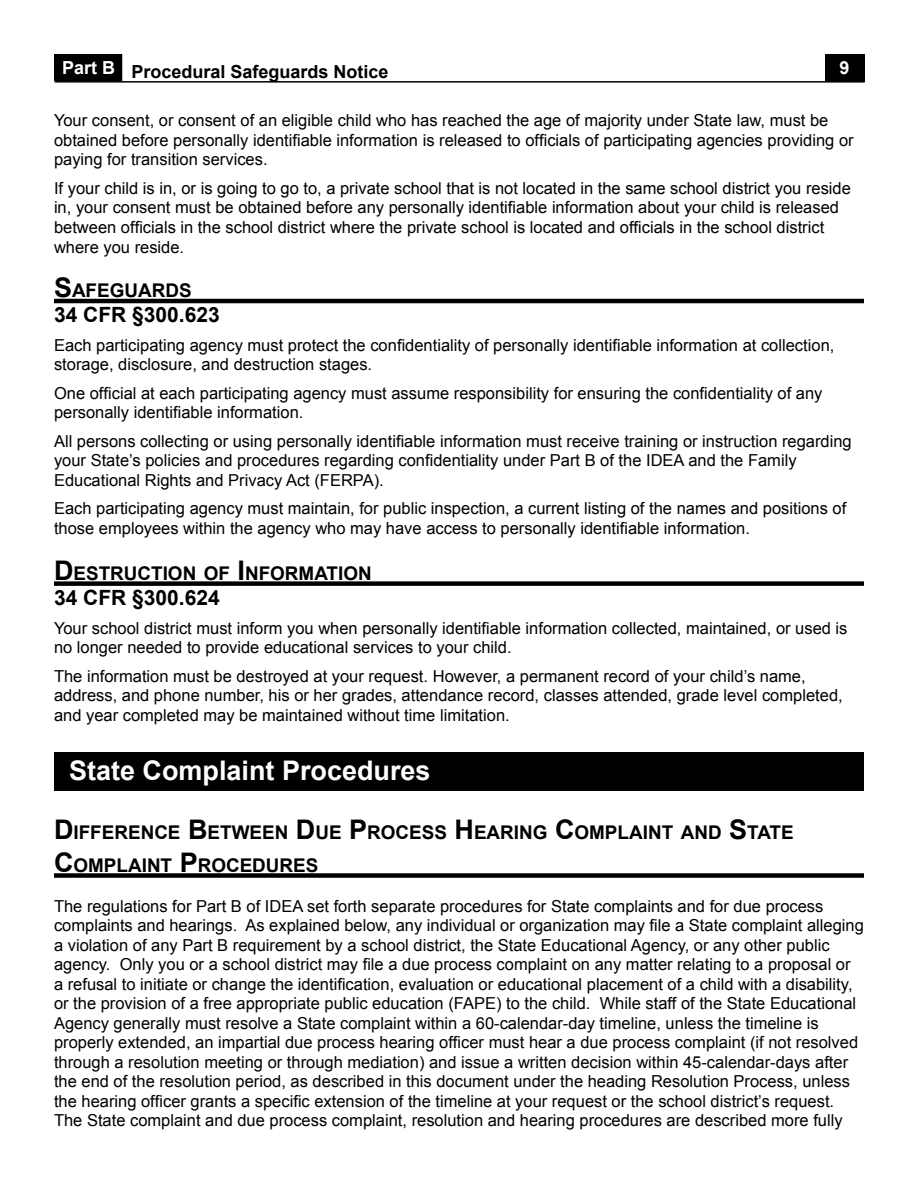
<style>
.page{position:relative;width:918px;height:1188px;background:#fff}
.page>*{position:absolute;margin:0;border:0;box-sizing:border-box;transform-origin:0 0}
.t1{font:700 27px "Arial";color:#fff}
.t2{font:700 21px "Arial";color:#000}
.t3{font:700 18.9px "Arial";color:#000}
.t4{font:700 18px "Arial";color:#000}
.t5{font:700 18px "Arial";color:#fff}
.t6{font:16.5px/19.5px "Arial";color:#000}
.s1{font-size:27px}
</style>
<div class="page">
<div style="left:55px;top:55px;width:67px;height:26px;background:#000"></div>
<div style="left:54px;top:54px;width:68px;height:27px;border:2px solid #000"></div>
<hr style="left:55px;top:81px;width:810px;height:2px;background:#000">
<div style="left:825px;top:55px;width:40px;height:27px;background:#000"></div>
<div style="left:54px;top:752px;width:810px;height:39px;background:#000"></div>
<hr style="left:54px;top:299px;width:810px;height:4px;background:#000">
<div style="left:54px;top:581px;width:810px;height:5px;background:#000"></div>
<div style="left:54px;top:873px;width:810px;height:5px;background:#000"></div>
<p class="t4" style="left:62px;top:61px;width:328px"><sup>Part</sup> <sup>B</sup> Procedural Safeguards Notice</p>
<p class="t5" style="left:840px;top:57px;width:12px">9</p>
<p class="t6" style="left:54px;top:111px;width:801px">Your consent, or consent of an eligible child who has reached the age of majority under State law, must be obtained before personally identifiable information is released to officials of participating agencies providing or paying for transition services.</p>
<p class="t6" style="left:54px;top:178px;width:798px">If your child is in, or is going to go to, a private school that is not located in the same school district you reside in, your consent must be obtained before any personally identifiable information about your child is released between officials in the school district where the private school is located and officials in the school district where you reside.</p>
<p class="t3" style="left:54px;top:280px;width:139px"><span class="s1">S</span>AFEGUARDS</p>
<p class="t2" style="left:54px;top:303px;width:167px">34 CFR §300.623</p>
<p class="t6" style="left:54px;top:335px;width:782px">Each participating agency must protect the confidentiality of personally identifiable information at collection, storage, disclosure, and destruction stages.</p>
<p class="t6" style="left:54px;top:383px;width:770px">One official at each participating agency must assume responsibility for ensuring the confidentiality of any personally identifiable information.</p>
<p class="t6" style="left:54px;top:431px;width:799px">All persons collecting or using personally identifiable information must receive training or instruction regarding your State’s policies and procedures regarding confidentiality under Part B of the IDEA and the Family<br>Educational Rights and Privacy Act (FERPA).</p>
<p class="t6" style="left:54px;top:499px;width:794px">Each participating agency must maintain, for public inspection, a current listing of the names and positions of those employees within the agency who may have access to personally identifiable information.</p>
<p class="t3" style="left:54px;top:563px;width:319px"><span class="s1">D</span>ESTRUCTION OF <span class="s1">I</span> NFORMATION</p>
<p class="t2" style="left:54px;top:586px;width:167px">34 CFR §300.624</p>
<p class="t6" style="left:54px;top:618px;width:795px">Your school district must inform you when personally identifiable information collected, maintained, or used is no longer needed to provide educational services to your child.</p>
<p class="t6" style="left:54px;top:666px;width:790px">The information must be destroyed at your request. However, a permanent record of your child’s name, address, and phone number, his or her grades, attendance record, classes attended, grade level completed, and year completed may be maintained without time limitation.</p>
<h1 class="t1" style="left:69px;top:755px;width:363px">State Complaint Procedures</h1>
<p class="t3" style="left:54px;top:822px;width:549px"><span class="s1">D</span>IFFERENCE <span class="s1">B</span>ETWEEN <span class="s1">D</span>UE <span class="s1">P</span>ROCESS <span class="s1">H</span> EARING <span class="s1">C</span>OMPL</p>
<p class="t3" style="left:629px;top:822px;width:166px">AINT AND <span class="s1">S</span>TATE</p>
<p class="t3" style="left:54px;top:855px;width:48px"><span class="s1">C</span>OMPL</p>
<p class="t3" style="left:128px;top:855px;width:192px">AINT <span class="s1">P</span>ROCEDURES</p>
<p class="t6" style="left:54px;top:896px;width:811px">The regulations for Part B of IDEA set forth separate procedures for State complaints and for due process complaints and hearings. As explained below, any individual or organization may file a State complaint alleging a violation of any Part B requirement by a school district, the State Educational Agency, or any other public agency. Only you or a school district may file a due process complaint on any matter relating to a proposal or<br>a refusal to initiate or change the identification, evaluation or educational placement of a child with a disability, or the provision of a free appropriate public education (FAPE) to the child. While staff of the State Educational Agency generally must resolve a State complaint within a 60-calendar-day timeline, unless the timeline is properly extended, an impartial due process hearing officer must hear a due process complaint (if not resolved through a resolution meeting or through mediation) and issue a written decision within 45-calendar-days after the end of the resolution period, as described in this document under the heading Resolution Process, unless the hearing officer grants a specific extension of the timeline at your request or the school district’s request.<br>The State complaint and due process complaint, resolution and hearing procedures are described more fully</p>
</div>
